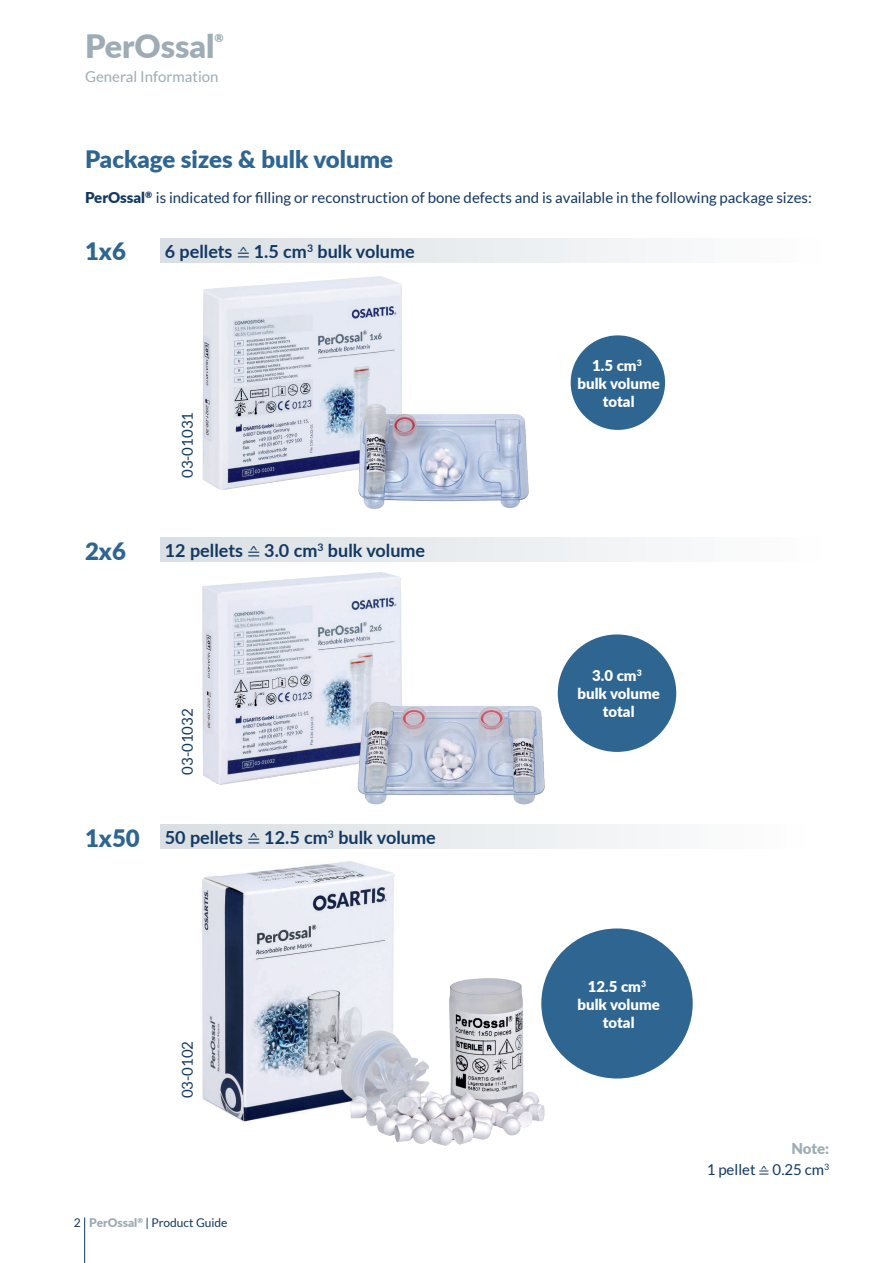
<style>
.page{position:relative;width:893px;height:1263px;background:#fff}
.page>*{position:absolute;margin:0;border:0;box-sizing:border-box;transform-origin:0 0}
.t1{font:900 32.25px "Lato";color:#9dacb5}
.t2{font:900 24px "Lato";color:#2e6591}
.t3{font:700 18px "Lato";color:#123862}
.t4{font:15px/21px "Lato";color:#123862;text-align:right}
.t5{font:900 15px/18px "Lato";color:#fff;text-align:center}
.t6{font:15px "Lato";color:#9dacb5}
.t7{font:12px "Lato";color:#123862}
.t8{font:900 11.25px "Lato";color:#9dacb5}
.s1{font-weight:900}
.s2{font-family:"Cambria Math";font-weight:400}
.s3{font-weight:900;color:#9dacb5}
.s4{font-family:"Cambria Math"}
</style>
<div class="page">
<hr style="left:84px;top:1217px;width:1px;height:46px;background:#123862">
<div style="left:161px;top:825px;width:652px;height:24px;background:linear-gradient(to right,#d9dfe3,#fefefe)"></div>
<div style="left:161px;top:239px;width:668px;height:24px;background:linear-gradient(to right,#d9dfe3,#fefefe)"></div>
<div style="left:161px;top:538px;width:668px;height:24px;background:linear-gradient(to right,#d9dfe3,#fefefe)"></div>
<img style="left:202px;top:861px;width:193px;height:261px">
<img style="left:328px;top:971px;width:235px;height:175px">
<img style="left:202px;top:572px;width:200px;height:213px">
<img style="left:202px;top:276px;width:200px;height:214px">
<img style="left:344px;top:691px;width:216px;height:114px">
<img style="left:347px;top:399px;width:182px;height:111px">
<div style="left:571px;top:335px;width:94px;height:95px;background:#2e6591;border-radius:50%"></div>
<div style="left:558px;top:634px;width:118px;height:118px;background:#2e6591;border-radius:50%"></div>
<div style="left:541px;top:928px;width:152px;height:150px;background:#2e6591;border-radius:50%"></div>
<h1 class="t1" style="left:85px;top:22px;width:131px">PerOssal</h1>
<p class="t8" style="left:215px;top:30px;width:11px">®</p>
<p class="t6" style="left:85px;top:68px;width:135px">General Information</p>
<h2 class="t2" style="left:85px;top:142px;width:310px">Package sizes &amp; bulk volume</h2>
<p class="t4" style="left:85px;top:187px;width:728px"><span class="s1">PerOssal</span><sup>®</sup> is indicated for filling or reconstruction of bone defects and is available in the following package sizes:</p>
<h2 class="t2" style="left:85px;top:234px;width:42px">1x6</h2>
<p class="t3" style="left:165px;top:238px;width:252px">6 pellets <span class="s2">≙</span> 1.5 cm<sup>3</sup> bulk volume</p>
<h2 class="t2" style="left:85px;top:533px;width:42px">2x6</h2>
<p class="t4" style="left:177px;top:478px;width:68px;rotate:-90deg">03-01031</p>
<p class="t3" style="left:165px;top:537px;width:262px">12 pellets <span class="s2">≙</span> 3.0 cm<sup>3</sup> bulk volume</p>
<h2 class="t2" style="left:85px;top:820px;width:56px">1x50</h2>
<p class="t4" style="left:177px;top:775px;width:68px;rotate:-90deg">03-01032</p>
<p class="t3" style="left:165px;top:824px;width:272px">50 pellets <span class="s2">≙</span> 12.5 cm<sup>3</sup> bulk volume</p>
<p class="t4" style="left:177px;top:1098px;width:59px;rotate:-90deg">03-0102</p>
<p class="t7" style="left:74px;top:1216px;width:8px">2</p>
<p class="t7" style="left:89px;top:1216px;width:140px"><span class="s3">PerOssal</span><sup>®</sup> | Product Guide</p>
<p class="t5" style="left:577px;top:355px;width:84px">1.5 cm<sup>3 </sup>bulk volume total</p>
<p class="t5" style="left:578px;top:666px;width:84px">3.0 cm<sup>3 </sup>bulk volume total</p>
<p class="t5" style="left:578px;top:976px;width:84px">12.5 cm<sup>3 </sup>bulk volume total</p>
<p class="t4" style="left:707px;top:1138px;width:124px"><span class="s3">Note:<br></span>1 pellet <span class="s4">≙</span> 0.25 cm<sup>3</sup></p>
</div>
